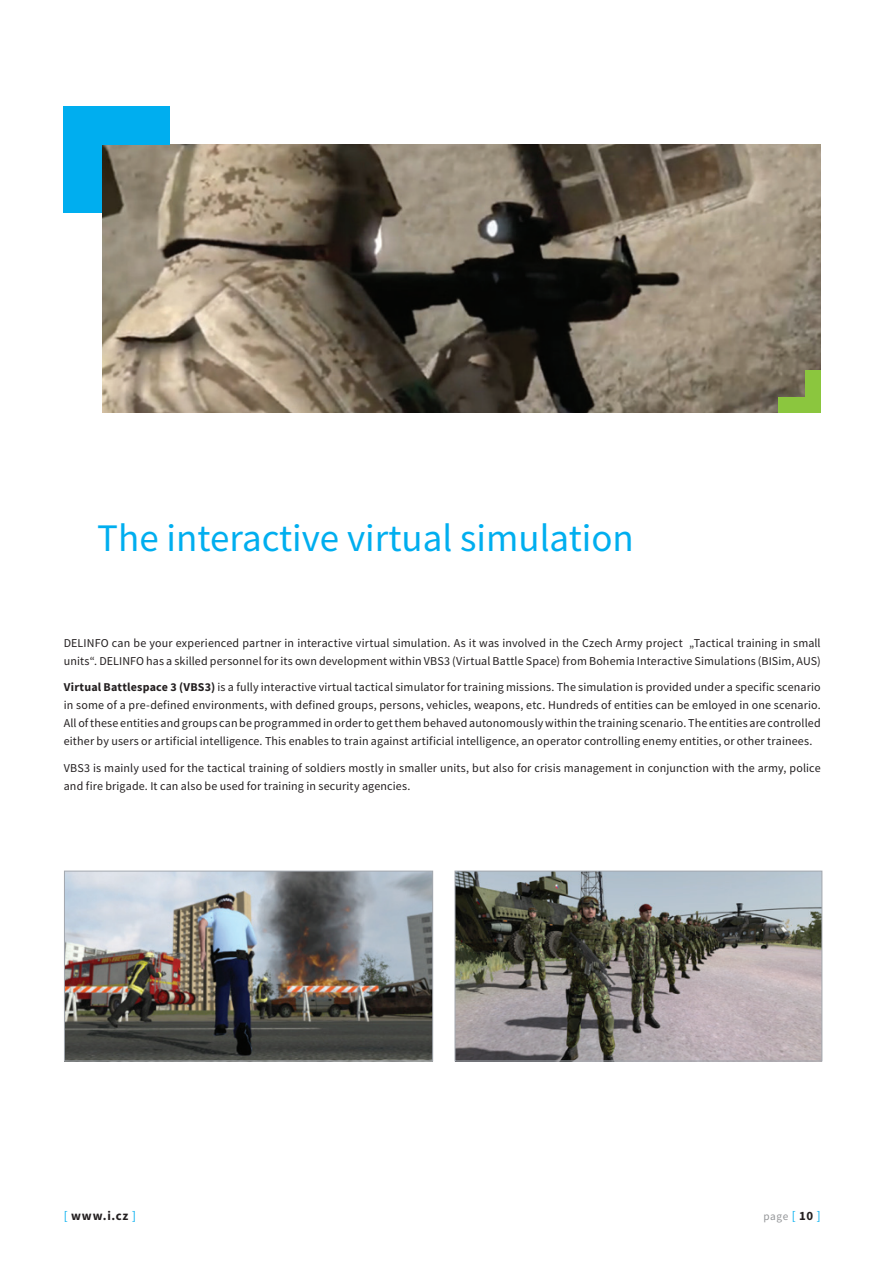
<style>
.page{position:relative;width:893px;height:1263px;background:#fff}
.page>*{position:absolute;margin:0;border:0;box-sizing:border-box;transform-origin:0 0}
.t1{font:39px "Source Sans Pro";color:#00aeef}
.t2{font:700 12.75px "Source Sans Pro";color:#231f20}
.t3{font:12px/18px "Source Sans Pro";letter-spacing:.01em;color:#231f20}
.t4{font:11.25px "Source Sans Pro";color:#939598}
.s1{font-weight:700}
.s2{font-weight:400;color:#00aeef}
.s3{font-size:12.75px;color:#00aeef}
.s4{font-weight:700;font-size:12.75px;color:#231f20}
</style>
<div class="page">
<img style="left:102px;top:145px;width:719px;height:267px">
<img style="left:66px;top:873px;width:365px;height:186px">
<div style="left:64px;top:871px;width:369px;height:190px;border:1px solid #a3a8af"></div>
<img style="left:457px;top:873px;width:363px;height:186px">
<div style="left:455px;top:871px;width:367px;height:190px;border:1px solid #a3a8af"></div>
<div style="left:64px;top:106px;width:106px;height:39px;background:#00aeef"></div>
<div style="left:64px;top:106px;width:38px;height:107px;background:#00aeef"></div>
<div style="left:778px;top:397px;width:43px;height:15px;background:#8bc63e"></div>
<div style="left:805px;top:370px;width:16px;height:42px;background:#8bc63e"></div>
<h1 class="t1" style="left:97px;top:513px;width:538px">The interactive virtual simulation</h1>
<p class="t3" style="left:64px;top:634px;width:758px;text-indent:48px">can be your experienced partner in interactive virtual simulation. As it was involved in the Czech Army project „Tactical training in small units“. DELINFO</p>
<p class="t3" style="left:64px;top:634px;width:31px">DELINFO</p>
<p class="t3" style="left:146px;top:652px;width:676px">has a skilled personnel for its own development within VBS3 (Virtual Battle Space) from Bohemia Interactive Simulations (BISim, AUS)</p>
<p class="t3" style="left:64px;top:678px;width:758px;text-align:justify"><span class="s1">Virtual Battlespace 3 (VBS3)</span> is a fully interactive virtual tactical simulator for training missions. The simulation is provided under a specific scenario in some of a pre-defined environments, with defined groups, persons, vehicles, weapons, etc. Hundreds of entities can be emloyed in one scenario.<br>All of these entities and groups can be programmed in order to get them behaved autonomously within the training scenario. The entities are controlled either by users or artificial intelligence. This enables to train against artificial intelligence, an operator controlling enemy entities, or other trainees.</p>
<p class="t3" style="left:64px;top:759px;width:758px">VBS3 is mainly used for the tactical training of soldiers mostly in smaller units, but also for crisis management in conjunction with the army, police and fire brigade. It can also be used for training in security agencies.</p>
<p class="t2" style="left:64px;top:1207px;width:74px"><span class="s2">[</span> www.i.cz <span class="s2">]</span></p>
<p class="t4" style="left:763px;top:1209px;width:59px">page <span class="s3">[</span> <span class="s4">10</span> <span class="s3">]</span></p>
</div>
